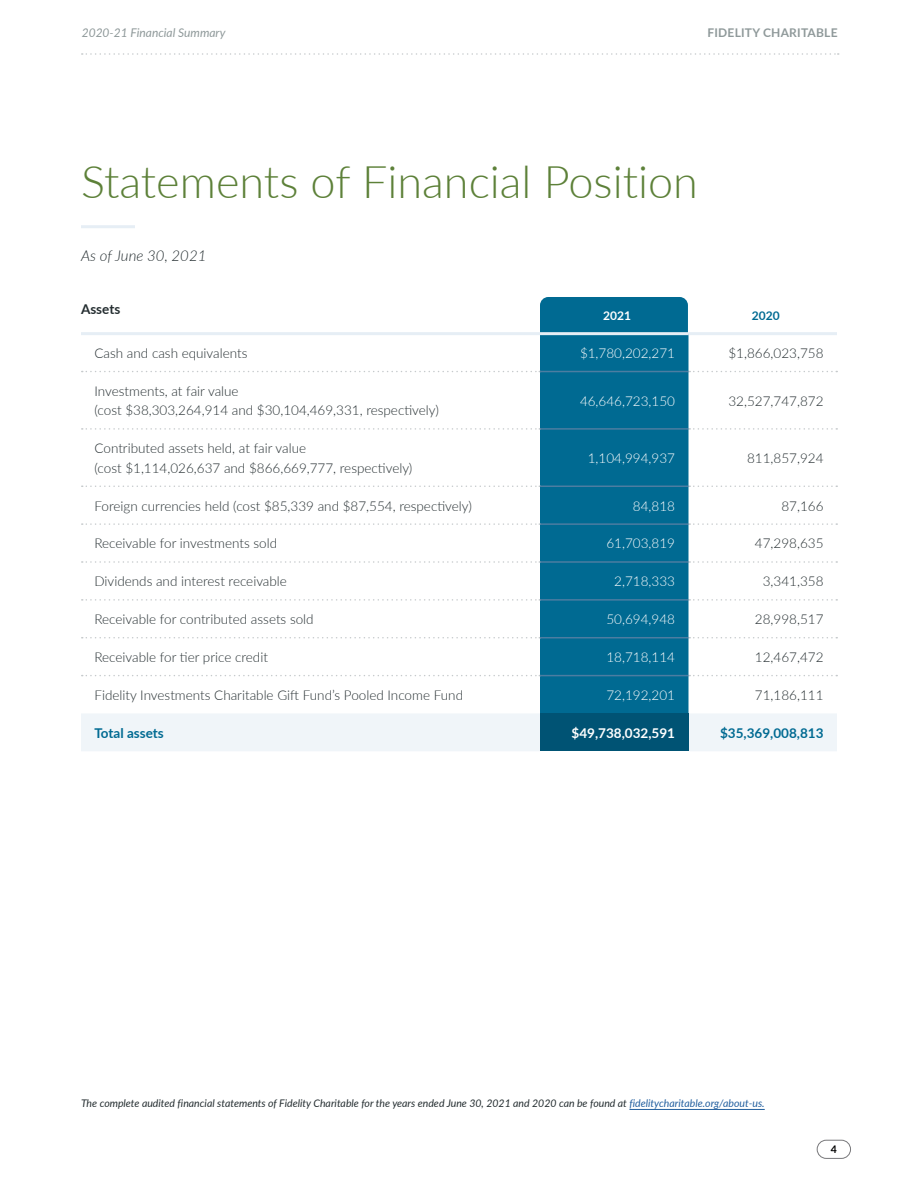
<style>
.page{position:relative;width:918px;height:1188px;background:#fff}
.page>*{position:absolute;margin:0;border:0;box-sizing:border-box;transform-origin:0 0}
.t1{font:300 45px "Lato";color:#5d8139}
.t2{font:italic 300 15px "Lato";color:#242d30}
.t3{font:300 13.5px/19.5px "Lato";color:#242d30}
.t4{font:300 13.5px "Lato";color:#fff}
.t5{font:700 13.5px "Lato";color:#006a92}
.t6{font:700 13.5px "Lato";color:#fff}
.t7{font:700 13.5px "Lato";color:#242d30}
.t8{font:italic 12px "Lato";color:#8f999a}
.t9{font:700 12px "Lato";letter-spacing:.02em;color:#8f999a}
.t10{font:700 12px "Lato";color:#fff}
.t11{font:700 12px "Lato";color:#006a92}
.t12{font:italic 10.5px "Lato";color:#242d30}
.t13{font:700 10.5px "Lato";color:#000}
.s1{color:#215e9e}
</style>
<div class="page">
<div style="left:540px;top:297px;width:148px;height:35px;background:#006a92"></div>
<div style="left:540px;top:335px;width:148px;height:378px;background:#006a92"></div>
<div style="left:81px;top:713px;width:756px;height:38px;background:#f0f5f9"></div>
<div style="left:540px;top:713px;width:148px;height:38px;background:#005374"></div>
<hr style="left:81px;top:332px;width:459px;height:3px;background:#e6eef5">
<hr style="left:540px;top:332px;width:148px;height:3px;background:#e6eef5">
<hr style="left:688px;top:332px;width:149px;height:3px;background:#e6eef5">
<svg style="left:82px;top:371px;width:458px;height:1px"></svg>
<svg style="left:689px;top:371px;width:148px;height:1px"></svg>
<hr style="left:540px;top:371px;width:148px;height:1px;background:#4c7da1">
<svg style="left:82px;top:428px;width:458px;height:2px"></svg>
<svg style="left:689px;top:428px;width:148px;height:2px"></svg>
<hr style="left:540px;top:428px;width:148px;height:2px;background:#4c7da1">
<svg style="left:82px;top:486px;width:458px;height:1px"></svg>
<svg style="left:689px;top:486px;width:148px;height:1px"></svg>
<svg style="left:82px;top:523px;width:458px;height:2px"></svg>
<svg style="left:689px;top:523px;width:148px;height:2px"></svg>
<svg style="left:82px;top:561px;width:458px;height:2px"></svg>
<svg style="left:689px;top:561px;width:148px;height:2px"></svg>
<svg style="left:82px;top:599px;width:458px;height:2px"></svg>
<svg style="left:689px;top:599px;width:148px;height:2px"></svg>
<svg style="left:82px;top:637px;width:458px;height:1px"></svg>
<svg style="left:689px;top:637px;width:148px;height:1px"></svg>
<svg style="left:82px;top:675px;width:458px;height:1px"></svg>
<svg style="left:689px;top:675px;width:148px;height:1px"></svg>
<hr style="left:540px;top:486px;width:148px;height:1px;background:#4c7da1">
<hr style="left:540px;top:523px;width:148px;height:2px;background:#4c7da1">
<hr style="left:540px;top:561px;width:148px;height:2px;background:#4c7da1">
<hr style="left:540px;top:599px;width:148px;height:2px;background:#4c7da1">
<hr style="left:540px;top:637px;width:148px;height:1px;background:#4c7da1">
<hr style="left:540px;top:675px;width:148px;height:1px;background:#4c7da1">
<hr style="left:629px;top:1109px;width:136px;height:1px;background:#215e9e">
<hr style="left:81px;top:225px;width:54px;height:3px;background:#e6eef5">
<div style="left:817px;top:1140px;width:34px;height:19px;border:1px solid #78787b;border-radius:9px"></div>
<svg style="left:82px;top:53px;width:757px;height:2px"></svg>
<p class="t8" style="left:82px;top:24px;width:145px">2020-21 Financial Summary</p>
<p class="t9" style="left:707px;top:23px;width:132px">FIDELITY CHARITABLE</p>
<h1 class="t1" style="left:81px;top:151px;width:618px">Statements of Financial Position</h1>
<p class="t2" style="left:81px;top:245px;width:127px">As of June 30, 2021</p>
<p class="t7" style="left:81px;top:299px;width:41px">Assets</p>
<p class="t10" style="left:603px;top:307px;width:29px">2021</p>
<p class="t11" style="left:752px;top:307px;width:29px">2020</p>
<p class="t3" style="left:94px;top:343px;width:155px">Cash and cash equivalents</p>
<p class="t4" style="left:580px;top:344px;width:96px">$1,780,202,271</p>
<p class="t3" style="left:729px;top:343px;width:96px">$1,866,023,758</p>
<p class="t3" style="left:94px;top:381px;width:346px">Investments, at fair value<br>(cost $38,303,264,914 and $30,104,469,331, respectively)</p>
<p class="t4" style="left:580px;top:391px;width:96px">46,646,723,150</p>
<p class="t3" style="left:729px;top:391px;width:96px">32,527,747,872</p>
<p class="t3" style="left:94px;top:438px;width:319px">Contributed assets held, at fair value<br>(cost $1,114,026,637 and $866,669,777, respectively)</p>
<p class="t4" style="left:588px;top:449px;width:89px">1,104,994,937</p>
<p class="t3" style="left:747px;top:448px;width:78px">811,857,924</p>
<p class="t3" style="left:94px;top:496px;width:379px">Foreign currencies held (cost $85,339 and $87,554, respectively)</p>
<p class="t4" style="left:633px;top:496px;width:44px">84,818</p>
<p class="t3" style="left:781px;top:496px;width:44px">87,166</p>
<p class="t3" style="left:94px;top:533px;width:184px">Receivable for investments sold</p>
<p class="t4" style="left:606px;top:534px;width:70px">61,703,819</p>
<p class="t3" style="left:755px;top:533px;width:70px">47,298,635</p>
<p class="t3" style="left:94px;top:571px;width:194px">Dividends and interest receivable</p>
<p class="t4" style="left:614px;top:572px;width:62px">2,718,333</p>
<p class="t3" style="left:763px;top:571px;width:62px">3,341,358</p>
<p class="t3" style="left:94px;top:609px;width:221px">Receivable for contributed assets sold</p>
<p class="t4" style="left:606px;top:610px;width:70px">50,694,948</p>
<p class="t3" style="left:755px;top:609px;width:70px">28,998,517</p>
<p class="t3" style="left:94px;top:647px;width:175px">Receivable for tier price credit</p>
<p class="t4" style="left:606px;top:648px;width:70px">18,718,114</p>
<p class="t3" style="left:755px;top:647px;width:70px">12,467,472</p>
<p class="t3" style="left:94px;top:685px;width:370px">Fidelity Investments Charitable Gift Fund’s Pooled Income Fund</p>
<p class="t4" style="left:606px;top:686px;width:70px">72,192,201</p>
<p class="t3" style="left:755px;top:685px;width:70px">71,186,111</p>
<p class="t5" style="left:94px;top:723px;width:71px">Total assets</p>
<p class="t6" style="left:572px;top:723px;width:105px">$49,738,032,591</p>
<p class="t5" style="left:720px;top:723px;width:105px">$35,369,008,813</p>
<p class="t12" style="left:81px;top:1096px;width:685px">The complete audited financial statements of Fidelity Charitable for the years ended June 30, 2021 and 2020 can be found at <span class="s1">fidelitycharitable.org/about-us.</span></p>
<p class="t13" style="left:831px;top:1141px;width:8px">4</p>
</div>
